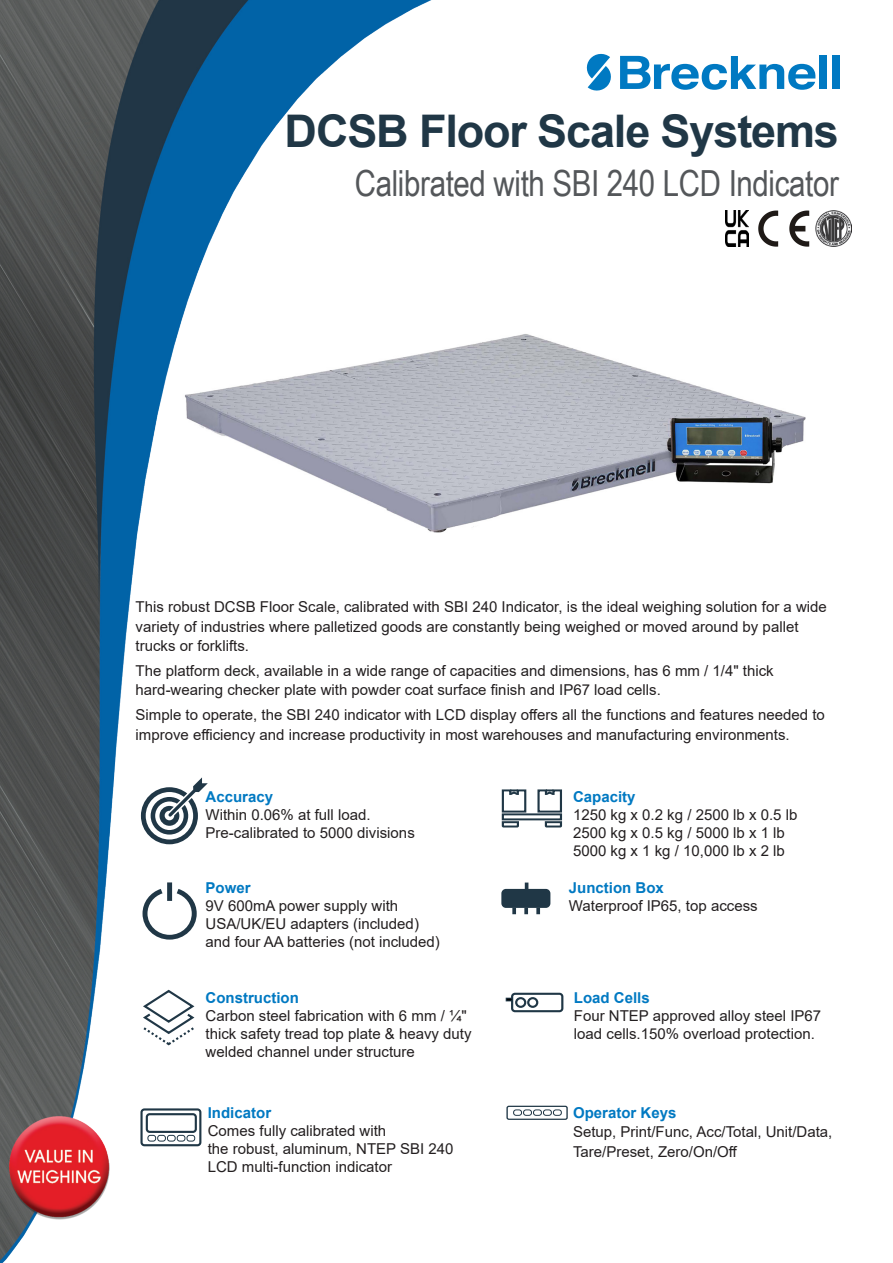
<style>
.page{position:relative;width:893px;height:1263px;background:#fff}
.page>*{position:absolute;margin:0;border:0;box-sizing:border-box;transform-origin:0 0}
.t1{font:700 45px "Arial";letter-spacing:-.025em;color:#203746}
.t2{font:36px "Arial Narrow";letter-spacing:-.01em;color:#54575a}
.t3{font:15px/18px "Arial";color:#231f20}
.t4{font:700 15px "Arial";color:#0079c2}
</style>
<div class="page">
<img style="left:0;top:0;width:852px;height:1263px">
<svg style="left:587px;top:54px;width:26px;height:37px"></svg>
<svg style="left:620px;top:56px;width:195px;height:34px"></svg>
<div style="left:819px;top:56px;width:8px;height:33px;background:#0079c2"></div>
<div style="left:832px;top:56px;width:7px;height:33px;background:#0079c2"></div>
<svg style="left:141px;top:777px;width:67px;height:67px"></svg>
<svg style="left:140px;top:885px;width:59px;height:57px"></svg>
<div style="left:167px;top:882px;width:5px;height:19px;background:#203746"></div>
<svg style="left:501px;top:820px;width:19px;height:8px"></svg>
<div style="left:502px;top:813px;width:60px;height:7px;border:2px solid #203746"></div>
<svg style="left:544px;top:820px;width:19px;height:8px"></svg>
<svg style="left:501px;top:788px;width:26px;height:25px"></svg>
<svg style="left:536px;top:788px;width:27px;height:25px"></svg>
<svg style="left:141px;top:988px;width:55px;height:59px"></svg>
<div style="left:140px;top:1108px;width:61px;height:38px;border:2px solid #203746;border-radius:3px"></div>
<div style="left:146px;top:1113px;width:51px;height:20px;border:2px solid #203746;border-radius:3px"></div>
<div style="left:147px;top:1135px;width:9px;height:6px;border:1px solid #203746;border-radius:3px"></div>
<div style="left:157px;top:1135px;width:9px;height:6px;border:1px solid #203746;border-radius:3px"></div>
<div style="left:167px;top:1135px;width:9px;height:6px;border:1px solid #203746;border-radius:3px"></div>
<div style="left:177px;top:1135px;width:8px;height:6px;border:1px solid #203746;border-radius:3px"></div>
<div style="left:186px;top:1135px;width:9px;height:6px;border:1px solid #203746;border-radius:3px"></div>
<div style="left:511px;top:993px;width:52px;height:19px;border:2px solid #203746;border-radius:3px"></div>
<div style="left:515px;top:997px;width:11px;height:11px;border:2px solid #203746;border-radius:50%"></div>
<div style="left:527px;top:997px;width:11px;height:11px;border:2px solid #203746;border-radius:50%"></div>
<svg style="left:506px;top:998px;width:7px;height:3px"></svg>
<div style="left:506px;top:1106px;width:62px;height:14px;border:1px solid #203746;border-radius:2px"></div>
<div style="left:513px;top:1109px;width:9px;height:7px;border:1px solid #203746;border-radius:2px"></div>
<div style="left:523px;top:1109px;width:9px;height:7px;border:1px solid #203746;border-radius:2px"></div>
<div style="left:533px;top:1109px;width:9px;height:7px;border:1px solid #203746;border-radius:2px"></div>
<div style="left:543px;top:1109px;width:9px;height:7px;border:1px solid #203746;border-radius:2px"></div>
<div style="left:553px;top:1109px;width:9px;height:7px;border:1px solid #203746;border-radius:2px"></div>
<div style="left:502px;top:890px;width:47px;height:17px;background:#203746;border-radius:4px"></div>
<div style="left:501px;top:889px;width:49px;height:19px;border:2px solid #203746;border-radius:4px"></div>
<svg style="left:512px;top:908px;width:4px;height:6px"></svg>
<svg style="left:524px;top:908px;width:4px;height:6px"></svg>
<svg style="left:536px;top:908px;width:4px;height:6px"></svg>
<svg style="left:525px;top:883px;width:3px;height:6px"></svg>
<svg style="left:758px;top:211px;width:20px;height:36px"></svg>
<svg style="left:789px;top:211px;width:20px;height:36px"></svg>
<img style="left:815px;top:211px;width:36px;height:36px">
<img style="left:725px;top:211px;width:24px;height:36px">
<img style="left:174px;top:296px;width:659px;height:262px">
<h1 class="t1" style="left:285px;top:99px;width:556px">DCSB Floor Scale Systems</h1>
<h2 class="t2" style="left:355px;top:157px;width:486px">Calibrated with SBI 240 LCD Indicator</h2>
<p class="t3" style="left:136px;top:597px;width:693px;line-height:19.5px">This robust DCSB Floor Scale, calibrated with SBI 240 Indicator, is the ideal weighing solution for a wide variety of industries where palletized goods are constantly being weighed or moved around by pallet trucks or forklifts.</p>
<p class="t3" style="left:136px;top:661px;width:640px;line-height:19.5px">The platform deck, available in a wide range of capacities and dimensions, has 6 mm / 1/4" thick hard-wearing checker plate with powder coat surface finish and IP67 load cells.</p>
<p class="t3" style="left:136px;top:705px;width:691px;line-height:19.5px">Simple to operate, the SBI 240 indicator with LCD display offers all the functions and features needed to improve efficiency and increase productivity in most warehouses and manufacturing environments.</p>
<p class="t4" style="left:206px;top:786px;width:69px">Accuracy</p>
<p class="t3" style="left:206px;top:805px;width:211px">Within 0.06% at full load.<br>Pre-calibrated to 5000 divisions</p>
<p class="t4" style="left:206px;top:877px;width:47px">Power</p>
<p class="t3" style="left:206px;top:896px;width:236px">9V 600mA power supply with<br>USA/UK/EU adapters (included) and four AA batteries (not included)</p>
<p class="t4" style="left:206px;top:987px;width:95px">Construction</p>
<p class="t3" style="left:206px;top:1006px;width:267px">Carbon steel fabrication with 6 mm / ¼" thick safety tread top plate &amp; heavy duty welded channel under structure</p>
<p class="t4" style="left:208px;top:1102px;width:65px">Indicator</p>
<p class="t3" style="left:208px;top:1122px;width:247px">Comes fully calibrated with<br>the robust, aluminum, NTEP SBI 240<br>LCD multi-function indicator</p>
<p class="t4" style="left:573px;top:786px;width:64px">Capacity</p>
<p class="t3" style="left:573px;top:805px;width:226px">1250 kg x 0.2 kg / 2500 lb x 0.5 lb<br>2500 kg x 0.5 kg / 5000 lb x 1 lb<br>5000 kg x 1 kg / 10,000 lb x 2 lb</p>
<p class="t4" style="left:569px;top:877px;width:97px">Junction Box</p>
<p class="t3" style="left:569px;top:897px;width:190px">Waterproof IP65, top access</p>
<p class="t4" style="left:574px;top:987px;width:77px">Load Cells</p>
<p class="t3" style="left:574px;top:1007px;width:249px">Four NTEP approved alloy steel IP67 load cells.150% overload protection.</p>
<p class="t4" style="left:573px;top:1102px;width:105px">Operator Keys</p>
<p class="t3" style="left:573px;top:1122px;width:261px;line-height:19.5px">Setup, Print/Func, Acc/Total, Unit/Data,<br>Tare/Preset, Zero/On/Off</p>
</div>
